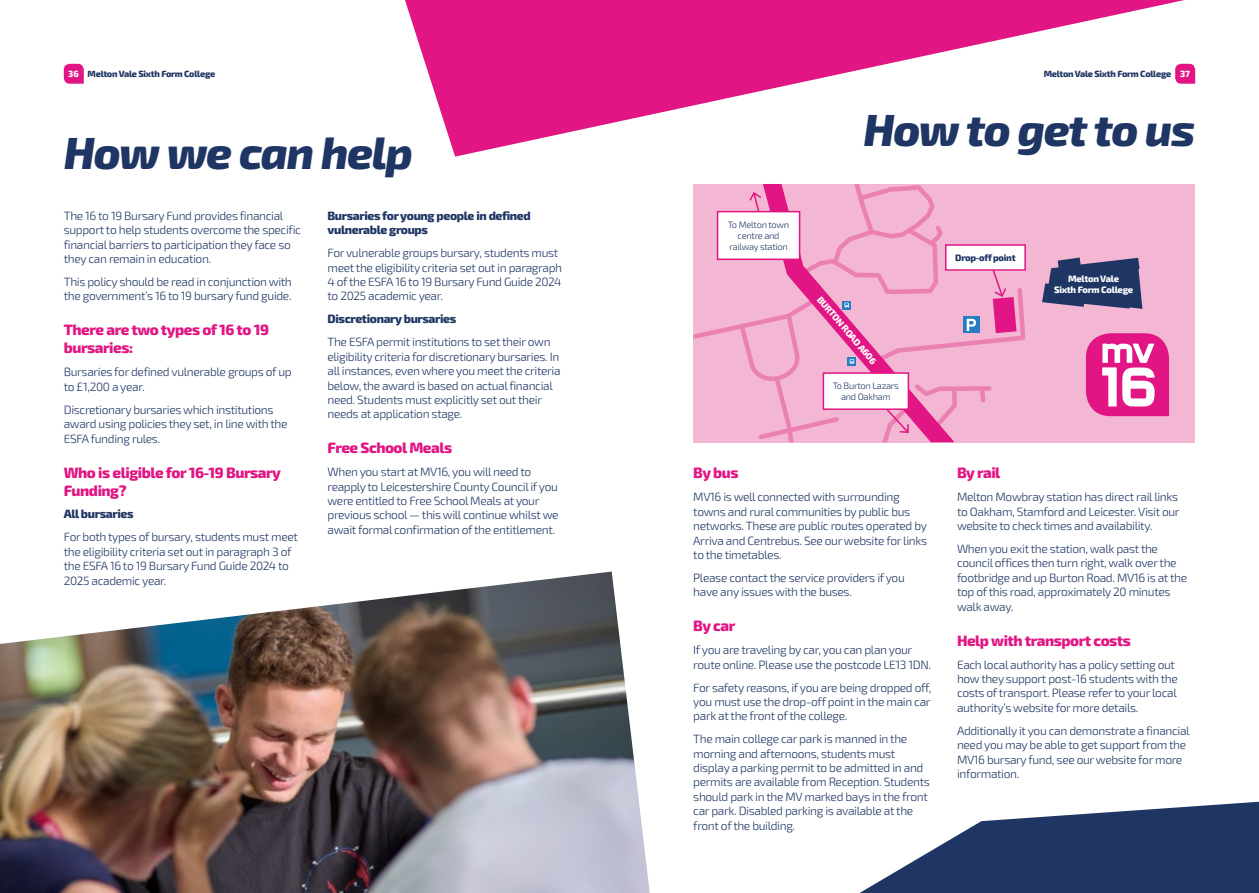
<style>
.page{position:relative;width:1259px;height:893px;background:#fff}
.page>*{position:absolute;margin:0;border:0;box-sizing:border-box;transform-origin:0 0}
.t1{font:italic 800 45px "Exo 2";letter-spacing:-.03em;color:#1f3664}
.t2{font:800 15px/18px "Exo 2";letter-spacing:-.03em;color:#e11583}
.t3{font:300 12px/14.4px "Exo 2";letter-spacing:-.03em;color:#1f3664}
.t4{font:800 12px/14.4px "Exo 2";letter-spacing:-.03em;color:#1f3664}
.t5{font:300 9.3px/11.1px "Exo 2";letter-spacing:-.03em;color:#1f3664;text-align:center}
.t6{font:800 9.3px/11.1px "Exo 2";letter-spacing:-.03em;color:#fff;text-align:center}
.t7{font:800 9.3px "Exo 2";letter-spacing:-.03em;color:#1f3664}
.t8{font:800 9px "Exo 2";letter-spacing:-.03em;color:#1f3664}
.s1{color:#fff}
</style>
<div class="page">
<svg style="left:64px;top:64px;width:20px;height:20px"></svg>
<svg style="left:1184px;top:64px;width:11px;height:20px"></svg>
<svg style="left:405px;top:0;width:779px;height:157px"></svg>
<img style="left:0;top:572px;width:650px;height:321px">
<div style="left:693px;top:184px;width:502px;height:258px;background:#f3b7d4"></div>
<svg style="left:693px;top:210px;width:332px;height:229px"></svg>
<svg style="left:763px;top:184px;width:191px;height:258px"></svg>
<svg style="left:1042px;top:257px;width:100px;height:52px"></svg>
<div style="left:717px;top:212px;width:82px;height:47px;background:#fff"></div>
<div style="left:717px;top:211px;width:83px;height:49px;border:2px solid #e11583"></div>
<svg style="left:748px;top:192px;width:15px;height:21px"></svg>
<svg style="left:1086px;top:333px;width:83px;height:83px;background:#e95ca8"></svg>
<div style="left:945px;top:245px;width:80px;height:25px;background:#fff"></div>
<div style="left:945px;top:244px;width:81px;height:27px;border:2px solid #e11583"></div>
<svg style="left:991px;top:268px;width:25px;height:65px"></svg>
<div style="left:963px;top:317px;width:16px;height:16px;background:#267dc1"></div>
<svg style="left:966px;top:319px;width:10px;height:12px"></svg>
<div style="left:823px;top:373px;width:85px;height:36px;background:#fff"></div>
<div style="left:822px;top:372px;width:87px;height:38px;border:2px solid #e11583"></div>
<svg style="left:885px;top:407px;width:25px;height:27px"></svg>
<div style="left:842px;top:301px;width:9px;height:8px;background:#267dc1"></div>
<svg style="left:844px;top:302px;width:5px;height:6px"></svg>
<svg style="left:848px;top:357px;width:8px;height:9px"></svg>
<svg style="left:849px;top:359px;width:5px;height:5px"></svg>
<svg style="left:859px;top:802px;width:400px;height:91px"></svg>
<p class="t8" style="left:68px;top:69px;width:148px"><span class="s1">36</span> Melton Vale Sixth Form College</p>
<p class="t8" style="left:1043px;top:69px;width:148px">Melton Vale Sixth Form College <span class="s1">37</span></p>
<h1 class="t1" style="left:863px;top:103px;width:333px">How to get to us</h1>
<h1 class="t1" style="left:64px;top:125px;width:351px">How we can help</h1>
<p class="t3" style="left:64px;top:209px;width:239px">The 16 to 19 Bursary Fund provides financial support to help students overcome the specific financial barriers to participation they face so they can remain in education.</p>
<p class="t3" style="left:64px;top:275px;width:230px">This policy should be read in conjunction with the government’s 16 to 19 bursary fund guide.</p>
<p class="t2" style="left:64px;top:322px;width:207px">There are two types of 16 to 19 bursaries:</p>
<p class="t3" style="left:64px;top:365px;width:229px">Bursaries for defined vulnerable groups of up to £1,200 a year.</p>
<p class="t3" style="left:64px;top:403px;width:225px">Discretionary bursaries which institutions award using policies they set, in line with the<br>ESFA funding rules.</p>
<p class="t2" style="left:64px;top:464px;width:219px">Who is eligible for 16-19 Bursary<br>Funding?</p>
<p class="t4" style="left:64px;top:507px;width:71px">All bursaries</p>
<p class="t3" style="left:64px;top:530px;width:235px">For both types of bursary, students must meet the eligibility criteria set out in paragraph 3 of the ESFA 16 to 19 Bursary Fund Guide 2024 to 2025 academic year.</p>
<p class="t4" style="left:327px;top:209px;width:205px">Bursaries for young people in defined vulnerable groups</p>
<p class="t3" style="left:327px;top:246px;width:236px">For vulnerable groups bursary, students must meet the eligibility criteria set out in paragraph 4 of the ESFA 16 to 19 Bursary Fund Guide 2024 to 2025 academic year.</p>
<p class="t4" style="left:327px;top:312px;width:130px">Discretionary bursaries</p>
<p class="t3" style="left:327px;top:335px;width:235px">The ESFA permit institutions to set their own eligibility criteria for discretionary bursaries. In all instances, even where you meet the criteria below, the award is based on actual financial need. Students must explicitly set out their needs at application stage.</p>
<p class="t2" style="left:327px;top:439px;width:126px">Free School Meals</p>
<p class="t3" style="left:327px;top:465px;width:232px">When you start at MV16, you will need to reapply to Leicestershire County Council if you were entitled to Free School Meals at your previous school — this will continue whilst we await formal confirmation of the entitlement.</p>
<p class="t5" style="left:728px;top:219px;width:63px">To Melton town centre and railway station</p>
<p class="t7" style="left:955px;top:252px;width:62px">Drop-off point</p>
<p class="t6" style="left:1054px;top:273px;width:81px">Melton Vale<br>Sixth Form College</p>
<p class="t6" style="left:823px;top:294px;width:87px;rotate:49deg">BURTON ROAD A606</p>
<p class="t5" style="left:833px;top:380px;width:68px">To Burton Lazars and Oakham</p>
<p class="t2" style="left:957px;top:465px;width:45px">By rail</p>
<p class="t3" style="left:957px;top:490px;width:224px">Melton Mowbray station has direct rail links to Oakham, Stamford and Leicester. Visit our website to check times and availability.</p>
<p class="t3" style="left:957px;top:542px;width:232px">When you exit the station, walk past the council offices then turn right, walk over the footbridge and up Burton Road. MV16 is at the top of this road, approximately 20 minutes walk away.</p>
<p class="t2" style="left:957px;top:632px;width:175px">Help with transport costs</p>
<p class="t3" style="left:957px;top:657px;width:222px">Each local authority has a policy setting out how they support post-16 students with the costs of transport. Please refer to your local authority’s website for more details.</p>
<p class="t3" style="left:957px;top:724px;width:234px">Additionally it you can demonstrate a financial need you may be able to get support from the MV16 bursary fund, see our website for more information.</p>
<p class="t2" style="left:693px;top:465px;width:47px">By bus</p>
<p class="t3" style="left:693px;top:490px;width:235px">MV16 is well connected with surrounding towns and rural communities by public bus networks. These are public routes operated by Arriva and Centrebus. See our website for links to the timetables.</p>
<p class="t3" style="left:693px;top:571px;width:213px">Please contact the service providers if you have any issues with the buses.</p>
<p class="t2" style="left:693px;top:617px;width:44px">By car</p>
<p class="t3" style="left:693px;top:643px;width:239px">If you are traveling by car, you can plan your route online. Please use the postcode LE13 1DN.</p>
<p class="t3" style="left:693px;top:680px;width:240px;text-align:justify">For safety reasons, if you are being dropped off, you must use the drop-off point in the main car park at the front of the college.</p>
<p class="t3" style="left:693px;top:732px;width:238px">The main college car park is manned in the morning and afternoons, students must display a parking permit to be admitted in and permits are available from Reception. Students should park in the MV marked bays in the front car park. Disabled parking is available at the front of the building.</p>
</div>
